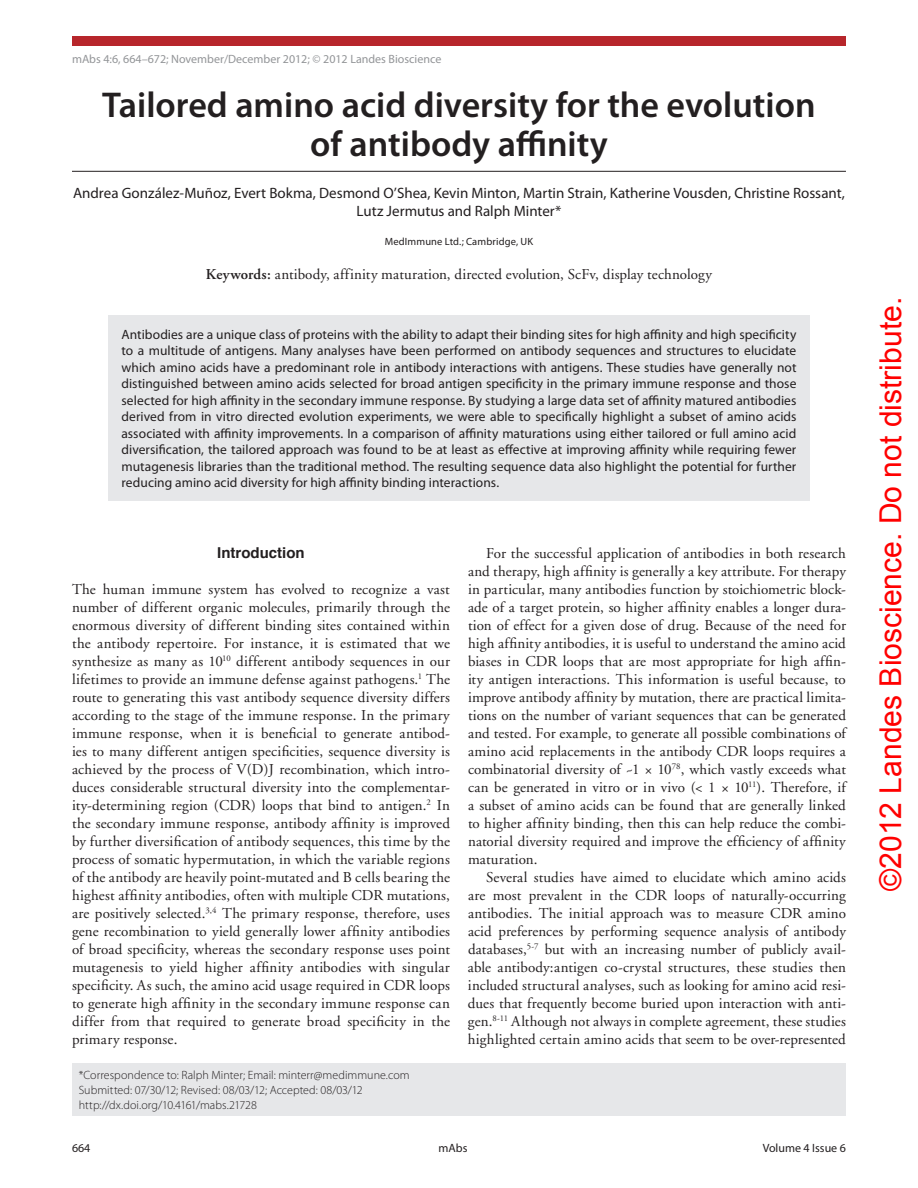
<style>
.page{position:relative;width:918px;height:1188px;background:#fff}
.page>*{position:absolute;margin:0;border:0;box-sizing:border-box;transform-origin:0 0}
.t1{font:600 36px/39px "Myriad Pro";color:#231f20;text-align:center}
.t2{font:30.15px "Arial";color:#f00}
.t3{font:15px/18px "Adobe Garamond";letter-spacing:.01em;color:#231f20;text-align:justify}
.t4{font:15px/18px "Myriad Pro";color:#231f20;text-align:center}
.t5{font:700 15px "Helvetica";color:#231f20}
.t6{font:13.5px/16.5px "Myriad Pro";letter-spacing:.005em;color:#231f20;text-align:justify}
.t7{font:300 12px/15px "Myriad Pro";color:#231f20}
.t8{font:12px "Myriad Pro";color:#939598}
.t9{font:12px "Myriad Pro";color:#231f20}
.t10{font:10.5px "Myriad Pro";letter-spacing:.015em;color:#231f20}
.s1{font-weight:600}
</style>
<div class="page">
<div style="left:72px;top:36px;width:774px;height:10px;background:#b7262b"></div>
<div style="left:72px;top:1063px;width:774px;height:53px;background:#e6e7e9"></div>
<div style="left:108px;top:315px;width:702px;height:186px;background:#e6e7e9"></div>
<hr style="left:72px;top:171px;width:774px;height:1px;background:#231f20">
<p class="t8" style="left:72px;top:52px;width:371px">mAbs 4:6, 664–672; November/December 2012; © 2012 Landes Bioscience</p>
<h1 class="t1" style="left:102px;top:85px;width:715px">Tailored amino acid diversity for the evolution of antibody affinity</h1>
<p class="t4" style="left:73px;top:184px;width:773px">Andrea González-Muñoz, Evert Bokma, Desmond O’Shea, Kevin Minton, Martin Strain, Katherine Vousden, Christine Rossant,<br>Lutz Jermutus and Ralph Minter*</p>
<p class="t10" style="left:385px;top:235px;width:150px">MedImmune Ltd.; Cambridge, UK</p>
<p class="t3" style="left:206px;top:266px;width:508px"><span class="s1">Keywords:</span> antibody, affinity maturation, directed evolution, ScFv, display technology</p>
<p class="t6" style="left:122px;top:326px;width:677px">Antibodies are a unique class of proteins with the ability to adapt their binding sites for high affinity and high specificity to a multitude of antigens. Many analyses have been performed on antibody sequences and structures to elucidate which amino acids have a predominant role in antibody interactions with antigens. These studies have generally not distinguished between amino acids selected for broad antigen specificity in the primary immune response and those selected for high affinity in the secondary immune response. By studying a large data set of affinity matured antibodies derived from in vitro directed evolution experiments, we were able to specifically highlight a subset of amino acids associated with affinity improvements. In a comparison of affinity maturations using either tailored or full amino acid diversification, the tailored approach was found to be at least as effective at improving affinity while requiring fewer mutagenesis libraries than the traditional method. The resulting sequence data also highlight the potential for further reducing amino acid diversity for high affinity binding interactions.</p>
<p class="t5" style="left:217px;top:541px;width:89px">Introduction</p>
<p class="t3" style="left:72px;top:581px;width:380px">The human immune system has evolved to recognize a vast number of different organic molecules, primarily through the enormous diversity of different binding sites contained within the antibody repertoire. For instance, it is estimated that we synthesize as many as 10<sup>10</sup> different antibody sequences in our lifetimes to provide an immune defense against pathogens.<sup>1</sup> The route to generating this vast antibody sequence diversity differs according to the stage of the immune response. In the primary immune response, when it is beneficial to generate antibod&shy;ies to many different antigen specificities, sequence diversity is achieved by the process of V(D)J recombination, which intro&shy;duces considerable structural diversity into the complementar&shy;ity-determining region (CDR) loops that bind to antigen.<sup>2</sup> In the secondary immune response, antibody affinity is improved by further diversification of antibody sequences, this time by the process of somatic hypermutation, in which the variable regions of the antibody are heavily point-mutated and B cells bearing the highest affinity antibodies, often with multiple CDR mutations, are positively selected.<sup>3,4</sup> The primary response, therefore, uses gene recombination to yield generally lower affinity antibodies of broad specificity, whereas the secondary response uses point mutagenesis to yield higher affinity antibodies with singular specificity. As such, the amino acid usage required in CDR loops to generate high affinity in the secondary immune response can differ from that required to generate broad specificity in the primary response.</p>
<p class="t7" style="left:79px;top:1068px;width:332px">*Correspondence to: Ralph Minter; Email: minterr@medimmune.com<br>Submitted: 07/30/12; Revised: 08/03/12; Accepted: 08/03/12 http://dx.doi.org/10.4161/mabs.21728</p>
<p class="t3" style="left:468px;top:545px;width:380px;text-indent:18px">For the successful application of antibodies in both research and therapy, high affinity is generally a key attribute. For therapy in particular, many antibodies function by stoichiometric block&shy;ade of a target protein, so higher affinity enables a longer dura&shy;tion of effect for a given dose of drug. Because of the need for high affinity antibodies, it is useful to understand the amino acid biases in CDR loops that are most appropriate for high affin&shy;ity antigen interactions. This information is useful because, to improve antibody affinity by mutation, there are practical limita&shy;tions on the number of variant sequences that can be generated and tested. For example, to generate all possible combinations of amino acid replacements in the antibody CDR loops requires a combinatorial diversity of ~1 × 10<sup>78</sup>, which vastly exceeds what can be generated in vitro or in vivo (&lt; 1 × 10<sup>11</sup>). Therefore, if a subset of amino acids can be found that are generally linked to higher affinity binding, then this can help reduce the combi&shy;natorial diversity required and improve the efficiency of affinity maturation.</p>
<p class="t3" style="left:468px;top:869px;width:379px;text-indent:18px">Several studies have aimed to elucidate which amino acids are most prevalent in the CDR loops of naturally-occurring antibodies. The initial approach was to measure CDR amino acid preferences by performing sequence analysis of antibody databases,<sup>5-7</sup> but with an increasing number of publicly avail&shy;able antibody:antigen co-crystal structures, these studies then included structural analyses, such as looking for amino acid resi&shy;dues that frequently become buried upon interaction with anti&shy;gen.<sup>8-11</sup> Although not always in complete agreement, these studies highlighted certain amino acids that seem to be over-represented</p>
<p class="t9" style="left:72px;top:1141px;width:20px">664</p>
<p class="t9" style="left:439px;top:1141px;width:30px">mAbs</p>
<p class="t9" style="left:763px;top:1141px;width:85px">Volume 4 Issue 6</p>
<h2 class="t2" style="left:871px;top:891px;width:595px;rotate:-90deg">©2012 Landes Bioscience. Do not distribute.</h2>
</div>
